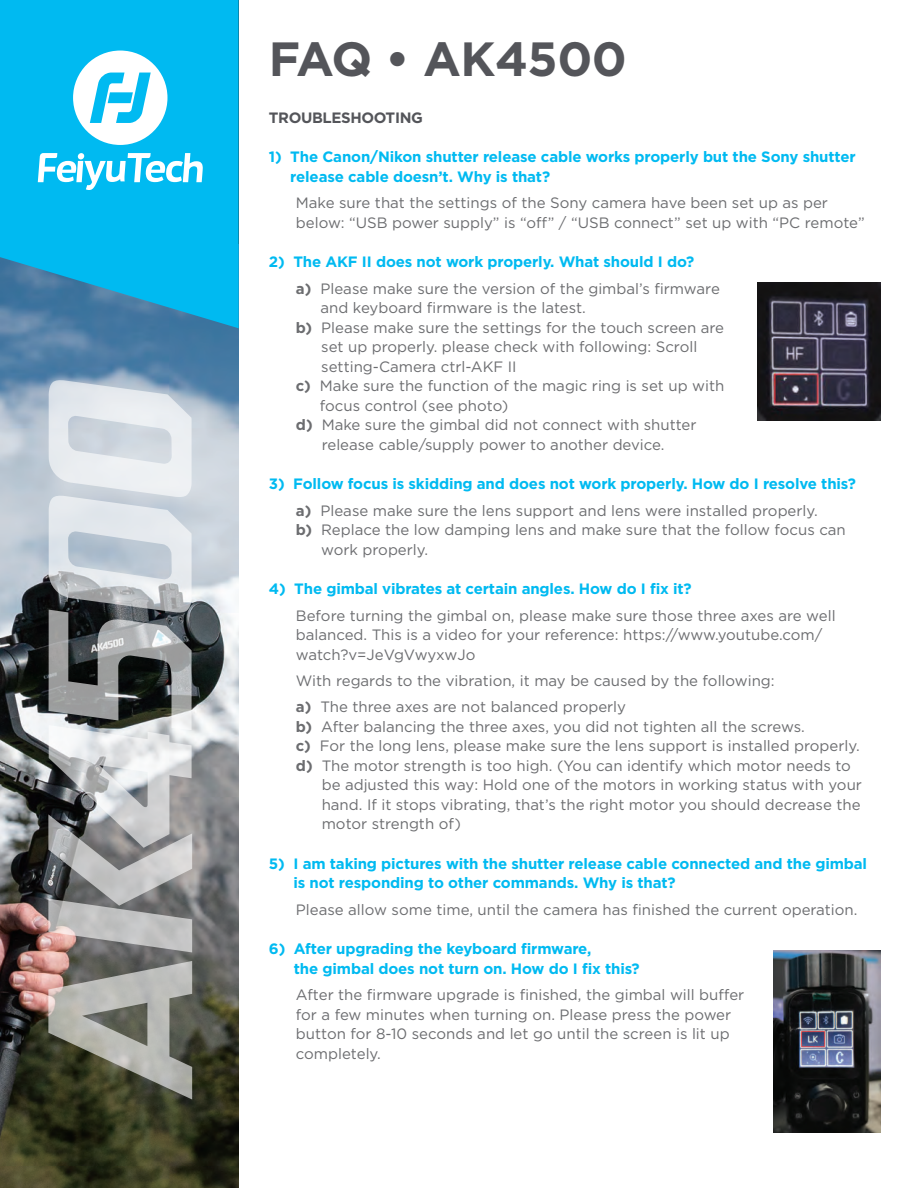
<style>
.page{position:relative;width:918px;height:1188px;background:#fff}
.page>*{position:absolute;margin:0;border:0;box-sizing:border-box;transform-origin:0 0}
.t1{font:700 48px "Gotham";letter-spacing:-.01em;color:#54555a}
.t2{font:15px/19.5px "Gotham";color:#6c6d70}
.t3{font:700 15px/19.5px "Gotham";letter-spacing:-.01em;color:#00baf1}
.t4{font:700 15px "Gotham";letter-spacing:-.025em;color:#54555a}
.s1{font-weight:700}
</style>
<div class="page">
<img style="left:0;top:328px;width:239px;height:860px">
<svg style="left:48px;top:961px;width:144px;height:139px;background:#85857b"></svg>
<svg style="left:48px;top:380px;width:144px;height:572px;background:#acafb3"></svg>
<svg style="left:0;top:0;width:239px;height:328px;background:#09b1e6"></svg>
<svg style="left:73px;top:51px;width:94px;height:94px"></svg>
<svg style="left:38px;top:153px;width:165px;height:37px"></svg>
<img style="left:757px;top:283px;width:123px;height:138px">
<img style="left:774px;top:950px;width:106px;height:182px">
<p class="t1" style="left:269px;top:27px;width:360px">FAQ • AK4500</p>
<p class="t4" style="left:269px;top:107px;width:155px">TROUBLESHOOTING</p>
<p class="t3" style="left:290px;top:147px;width:567px;text-indent:-21px">1) The Canon/Nikon shutter release cable works properly but the Sony shutter release cable doesn’t. Why is that?</p>
<p class="t2" style="left:296px;top:193px;width:570px">Make sure that the settings of the Sony camera have been set up as per below: “USB power supply” is “off” / “USB connect” set up with “PC remote”</p>
<p class="t3" style="left:269px;top:252px;width:427px">2) The AKF II does not work properly. What should I do?</p>
<p class="t2" style="left:320px;top:278px;width:401px;text-indent:-25px"><span class="s1">a)</span> Please make sure the version of the gimbal’s firmware and keyboard firmware is the latest.</p>
<p class="t2" style="left:321px;top:317px;width:404px;text-indent:-25px"><span class="s1">b)</span> Please make sure the settings for the touch screen are set up properly. please check with following: Scroll setting-Camera ctrl-AKF II</p>
<p class="t2" style="left:320px;top:376px;width:406px;text-indent:-24px"><span class="s1">c)</span> Make sure the function of the magic ring is set up with focus control (see photo)</p>
<p class="t2" style="left:296px;top:415px;width:402px;text-align:center"><span class="s1">d)</span> Make sure the gimbal did not connect with shutter release cable/supply power to another device.</p>
<p class="t3" style="left:269px;top:474px;width:589px">3) Follow focus is skidding and does not work properly. How do I resolve this?</p>
<p class="t2" style="left:296px;top:500px;width:523px"><span class="s1">a)</span> Please make sure the lens support and lens were installed properly.</p>
<p class="t2" style="left:321px;top:520px;width:526px;text-indent:-25px"><span class="s1">b)</span> Replace the low damping lens and make sure that the follow focus can work properly.</p>
<p class="t3" style="left:269px;top:579px;width:424px">4) The gimbal vibrates at certain angles. How do I fix it?</p>
<p class="t2" style="left:296px;top:605px;width:541px">Before turning the gimbal on, please make sure those three axes are well balanced. This is a video for your reference: https://www.youtube.com/ watch?v=JeVgVwyxwJo</p>
<p class="t2" style="left:296px;top:671px;width:480px">With regards to the vibration, it may be caused by the following:</p>
<p class="t2" style="left:296px;top:697px;width:332px"><span class="s1">a)</span> The three axes are not balanced properly</p>
<p class="t2" style="left:296px;top:716px;width:510px"><span class="s1">b)</span> After balancing the three axes, you did not tighten all the screws.</p>
<p class="t2" style="left:296px;top:736px;width:565px"><span class="s1">c)</span> For the long lens, please make sure the lens support is installed properly.</p>
<p class="t2" style="left:322px;top:755px;width:542px;text-indent:-26px"><span class="s1">d)</span> The motor strength is too high. (You can identify which motor needs to be adjusted this way: Hold one of the motors in working status with your hand. If it stops vibrating, that’s the right motor you should decrease the motor strength of)</p>
<p class="t3" style="left:293px;top:854px;width:575px;text-indent:-25px">5) I am taking pictures with the shutter release cable connected and the gimbal is not responding to other commands. Why is that?</p>
<p class="t2" style="left:296px;top:899px;width:563px">Please allow some time, until the camera has finished the current operation.</p>
<p class="t3" style="left:294px;top:939px;width:347px;text-indent:-25px">6) After upgrading the keyboard firmware,<br>the gimbal does not turn on. How do I fix this?</p>
<p class="t2" style="left:296px;top:985px;width:450px">After the firmware upgrade is finished, the gimbal will buffer for a few minutes when turning on. Please press the power button for 8-10 seconds and let go until the screen is lit up completely.</p>
</div>
